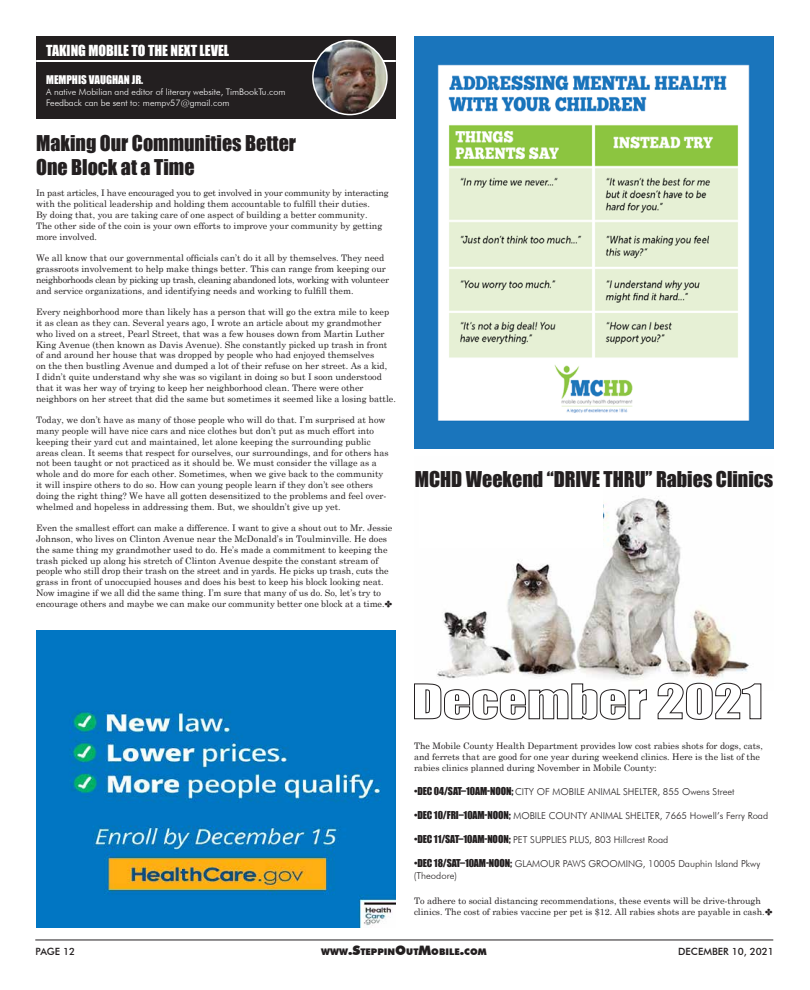
<style>
.page{position:relative;width:810px;height:990px;background:#fff}
.page>*{position:absolute;margin:0;border:0;box-sizing:border-box;transform-origin:0 0}
.t1{font:20px/24px "Impact";color:#231f20}
.t2{font:14px "Impact";color:#fff}
.t3{font:11px "Impact";color:#fff}
.t4{font:500 10px "Futura BT";color:#231f20}
.t5{font:300 9.5px/12px "Futura BT";color:#231f20}
.t6{font:900 9.1px "Futura BT";color:#231f20}
.t7{font:9px/10.8px "Century Schoolbook";color:#231f20}
.t8{font:300 9px/10.8px "Futura BT";color:#fff}
.s1{font-family:"Impact";font-weight:400;font-size:10px}
.s2{font-size:13px}
</style>
<div class="page">
<hr style="left:35px;top:940px;width:738px;height:1px;background:#231f20">
<img style="left:36px;top:630px;width:360px;height:298px">
<div style="left:36px;top:36px;width:360px;height:82px;background:#231f20"></div>
<hr style="left:36px;top:60px;width:360px;height:2px;background:#fff">
<img style="left:313px;top:40px;width:74px;height:75px;border-radius:37px">
<div style="left:312px;top:40px;width:76px;height:75px;border:2px solid #fff;border-radius:50%"></div>
<img style="left:437px;top:496px;width:312px;height:184px">
<svg style="left:414px;top:682px;width:348px;height:38px"></svg>
<img style="left:414px;top:36px;width:360px;height:413px">
<div style="left:420px;top:487px;width:183px;height:61px;background:#fff"></div>
<h2 class="t2" style="left:46px;top:39px;width:185px">TAKING MOBILE TO THE NEXT LEVEL</h2>
<p class="t3" style="left:46px;top:71px;width:99px">MEMPHIS VAUGHAN JR.</p>
<p class="t8" style="left:46px;top:86px;width:241px">A native Mobilian and editor of literary website, TimBookTu.com<br>Feedback can be sent to: mempv57@gmail.com</p>
<h1 class="t1" style="left:36px;top:130px;width:261px">Making Our Communities Better<br>One Block at a Time</h1>
<p class="t7" style="left:36px;top:187px;width:354px">In past articles, I have encouraged you to get involved in your community by interacting with the political leadership and holding them accountable to fulfill their duties.<br>By doing that, you are taking care of one aspect of building a better community.<br>The other side of the coin is your own efforts to improve your community by getting more involved.</p>
<p class="t7" style="left:36px;top:252px;width:355px">We all know that our governmental officials can’t do it all by themselves. They need grassroots involvement to help make things better. This can range from keeping our neighborhoods clean by picking up trash, cleaning abandoned lots, working with volunteer and service organizations, and identifying needs and working to fulfill them.</p>
<p class="t7" style="left:36px;top:306px;width:361px">Every neighborhood more than likely has a person that will go the extra mile to keep it as clean as they can. Several years ago, I wrote an article about my grandmother who lived on a street, Pearl Street, that was a few houses down from Martin Luther King Avenue (then known as Davis Avenue). She constantly picked up trash in front of and around her house that was dropped by people who had enjoyed themselves<br>on the then bustling Avenue and dumped a lot of their refuse on her street. As a kid,<br>I didn’t quite understand why she was so vigilant in doing so but I soon understood that it was her way of trying to keep her neighborhood clean. There were other neighbors on her street that did the same but sometimes it seemed like a losing battle.</p>
<p class="t7" style="left:36px;top:414px;width:354px">Today, we don’t have as many of those people who will do that. I’m surprised at how many people will have nice cars and nice clothes but don’t put as much effort into keeping their yard cut and maintained, let alone keeping the surrounding public areas clean. It seems that respect for ourselves, our surroundings, and for others has not been taught or not practiced as it should be. We must consider the village as a whole and do more for each other. Sometimes, when we give back to the community it will inspire others to do so. How can young people learn if they don’t see others doing the right thing? We have all gotten desensitized to the problems and feel over&shy;whelmed and hopeless in addressing them. But, we shouldn’t give up yet.</p>
<p class="t7" style="left:36px;top:522px;width:358px">Even the smallest effort can make a difference. I want to give a shout out to Mr. Jessie Johnson, who lives on Clinton Avenue near the McDonald’s in Toulminville. He does the same thing my grandmother used to do. He’s made a commitment to keeping the trash picked up along his stretch of Clinton Avenue despite the constant stream of people who still drop their trash on the street and in yards. He picks up trash, cuts the grass in front of unoccupied houses and does his best to keep his block looking neat.<br>Now imagine if we all did the same thing. I’m sure that many of us do. So, let’s try to encourage others and maybe we can make our community better one block at a time.</p>
<h1 class="t1" style="left:415px;top:467px;width:360px">MCHD Weekend “DRIVE THRU” Rabies Clinics</h1>
<p class="t7" style="left:414px;top:740px;width:350px">The Mobile County Health Department provides low cost rabies shots for dogs, cats, and ferrets that are good for one year during weekend clinics. Here is the list of the rabies clinics planned during November in Mobile County:</p>
<p class="t5" style="left:414px;top:786px;width:322px"><span class="s1">•DEC 04/SAT–10AM-NOON;</span> CITY OF MOBILE ANIMAL SHELTER, 855 Owens Street</p>
<p class="t5" style="left:414px;top:810px;width:356px"><span class="s1">•DEC 10/FRI–10AM-NOON;</span> MOBILE COUNTY ANIMAL SHELTER, 7665 Howell’s Ferry Road</p>
<p class="t5" style="left:414px;top:834px;width:256px"><span class="s1">•DEC 11/SAT–10AM-NOON;</span> PET SUPPLIES PLUS, 803 Hillcrest Road</p>
<p class="t5" style="left:414px;top:858px;width:348px"><span class="s1">•DEC 18/SAT–10AM-NOON;</span> GLAMOUR PAWS GROOMING, 10005 Dauphin Island Pkwy (Theodore)</p>
<p class="t7" style="left:414px;top:895px;width:352px">To adhere to social distancing recommendations, these events will be drive-through clinics. The cost of rabies vaccine per pet is $12. All rabies shots are payable in cash.</p>
<p class="t4" style="left:36px;top:945px;width:41px">PAGE 12</p>
<p class="t6" style="left:321px;top:946px;width:158px">WWW<span class="s2">.S</span>TEPPIN<span class="s2">O</span>UT<span class="s2">M</span>OBILE<span class="s2">.</span>COM</p>
<p class="t4" style="left:678px;top:945px;width:97px">DECEMBER 10, 2021</p>
</div>
